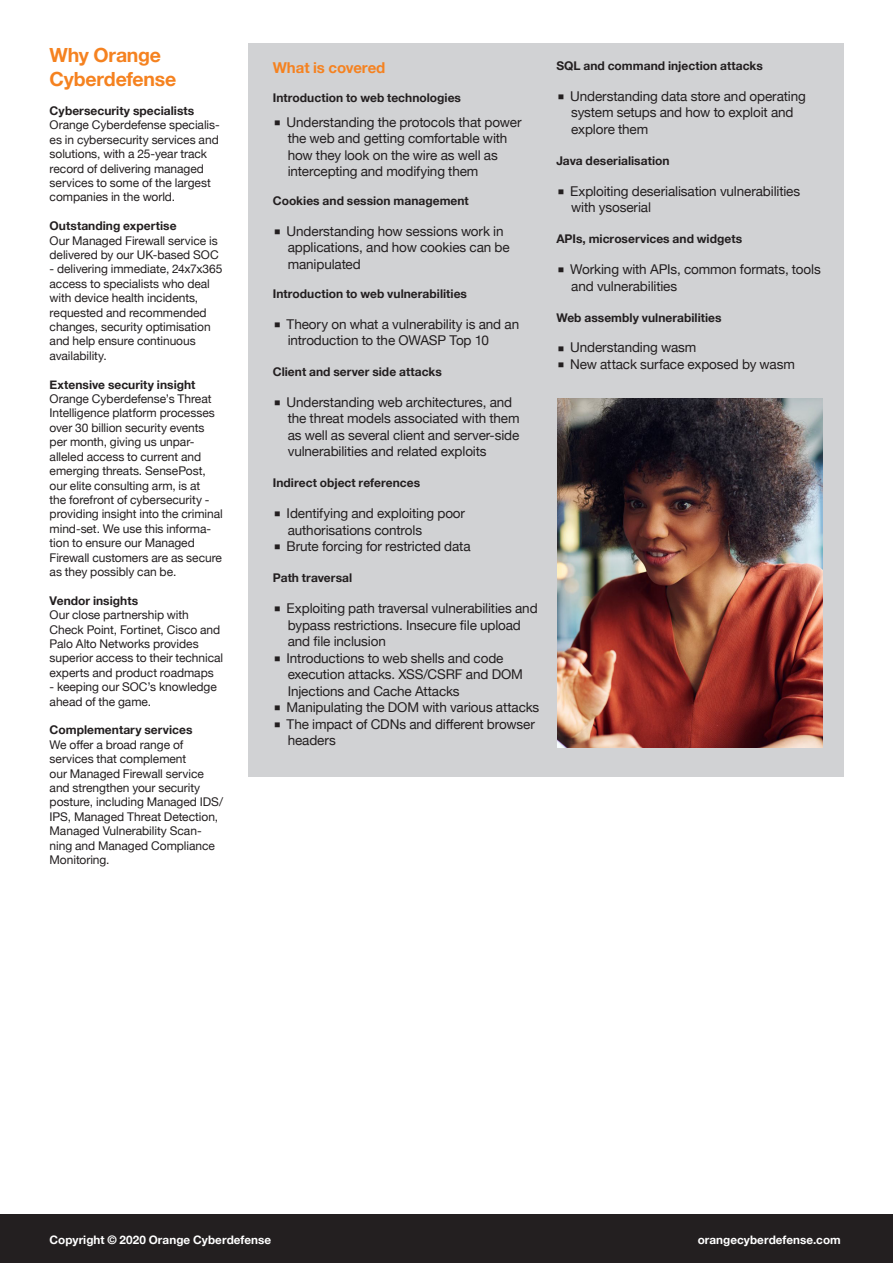
<style>
.page{position:relative;width:893px;height:1263px;background:#fff}
.page>*{position:absolute;margin:0;border:0;box-sizing:border-box;transform-origin:0 0}
.t1{font:700 19.5px/23.4px "Helvetica Neue";letter-spacing:-.015em;color:#f58220}
.t2{font:700 15px "Helvetica Neue";letter-spacing:-.005em;color:#f58220}
.At_a_glance_body{font:13.5px "Helvetica Neue";letter-spacing:-.01em;color:#231f20}
.Body{font:12px/14.4px "Helvetica Neue";letter-spacing:-.005em;color:#231f20}
.At_a_glance_body-2{font:700 12px "Helvetica Neue";letter-spacing:.005em;color:#231f20}
.Body-2{font:700 12px "Helvetica Neue";letter-spacing:.005em;color:#231f20}
.t3{font:700 11.7px "Helvetica Neue";letter-spacing:.005em;color:#fff}
</style>
<div class="page">
<div style="left:0;top:1214px;width:893px;height:49px;background:#231f20"></div>
<div style="left:248px;top:43px;width:595px;height:734px;background:#d1d2d4"></div>
<img style="left:557px;top:399px;width:265px;height:348px">
<p class="t1" style="left:50px;top:44px;width:128px">Why Orange<br>Cyberdefense</p>
<p class="Body-2" style="left:50px;top:101px;width:146px">Cybersecurity specialists</p>
<p class="Body" style="left:50px;top:119px;width:172px">Orange Cyberdefense specialis&shy;es in cybersecurity services and solutions, with a 25-year track record of delivering managed services to some of the largest companies in the world.</p>
<p class="Body-2" style="left:50px;top:217px;width:129px">Outstanding expertise</p>
<p class="Body" style="left:50px;top:234px;width:171px">Our Managed Firewall service is delivered by our UK-based SOC</p>
<p class="Body" style="left:50px;top:263px;width:174px">- delivering immediate, 24x7x365 access to specialists who deal with device health incidents, requested and recommended changes, security optimisation and help ensure continuous availability.</p>
<p class="Body-2" style="left:50px;top:375px;width:147px">Extensive security insight</p>
<p class="Body" style="left:50px;top:392px;width:175px">Orange Cyberdefense’s Threat<br>Intelligence platform processes over 30 billion security events per month, giving us unpar&shy;alleled access to current and emerging threats. SensePost, our elite consulting arm, is at<br>the forefront of cybersecurity - providing insight into the criminal mind-set. We use this informa&shy;tion to ensure our Managed<br>Firewall customers are as secure as they possibly can be.</p>
<p class="Body-2" style="left:50px;top:591px;width:90px">Vendor insights</p>
<p class="Body" style="left:50px;top:608px;width:172px">Our close partnership with<br>Check Point, Fortinet, Cisco and<br>Palo Alto Networks provides</p>
<p class="Body" style="left:50px;top:651px;width:175px">superior access to their technical experts and product roadmaps</p>
<p class="Body" style="left:50px;top:680px;width:169px">- keeping our SOC’s knowledge ahead of the game.</p>
<p class="Body-2" style="left:50px;top:721px;width:144px">Complementary services</p>
<p class="Body" style="left:50px;top:738px;width:175px">We offer a broad range of services that complement<br>our Managed Firewall service and strengthen your security posture, including Managed IDS/<br>IPS, Managed Threat Detection,</p>
<p class="Body" style="left:50px;top:824px;width:167px">Managed Vulnerability Scan&shy;ning and Managed Compliance<br>Monitoring.</p>
<p class="t2" style="left:273px;top:56px;width:114px">What is covered</p>
<p class="At_a_glance_body-2" style="left:273px;top:88px;width:190px">Introduction to web technologies</p>
<p class="At_a_glance_body" style="left:287px;top:112px;width:236px">Understanding the protocols that power</p>
<p class="At_a_glance_body" style="left:288px;top:129px;width:221px">the web and getting comfortable with</p>
<p class="At_a_glance_body" style="left:288px;top:145px;width:212px">how they look on the wire as well as</p>
<p class="At_a_glance_body" style="left:288px;top:162px;width:192px">intercepting and modifying them</p>
<p class="At_a_glance_body-2" style="left:273px;top:191px;width:198px">Cookies and session management</p>
<p class="At_a_glance_body" style="left:287px;top:221px;width:218px">Understanding how sessions work in</p>
<p class="At_a_glance_body" style="left:288px;top:238px;width:224px">applications, and how cookies can be</p>
<p class="At_a_glance_body" style="left:288px;top:254px;width:75px">manipulated</p>
<p class="At_a_glance_body-2" style="left:273px;top:284px;width:196px">Introduction to web vulnerabilities</p>
<p class="At_a_glance_body" style="left:287px;top:314px;width:234px">Theory on what a vulnerability is and an</p>
<p class="At_a_glance_body" style="left:288px;top:331px;width:203px">introduction to the OWASP Top 10</p>
<p class="At_a_glance_body-2" style="left:273px;top:362px;width:170px">Client and server side attacks</p>
<p class="At_a_glance_body" style="left:287px;top:392px;width:227px">Understanding web architectures, and</p>
<p class="At_a_glance_body" style="left:288px;top:409px;width:233px">the threat models associated with them</p>
<p class="At_a_glance_body" style="left:288px;top:425px;width:233px">as well as several client and server-side</p>
<p class="At_a_glance_body" style="left:288px;top:442px;width:200px">vulnerabilities and related exploits</p>
<p class="At_a_glance_body-2" style="left:273px;top:474px;width:149px">Indirect object references</p>
<p class="At_a_glance_body" style="left:287px;top:504px;width:180px">Identifying and exploiting poor</p>
<p class="At_a_glance_body" style="left:288px;top:520px;width:136px">authorisations controls</p>
<p class="At_a_glance_body" style="left:287px;top:537px;width:186px">Brute forcing for restricted data</p>
<p class="At_a_glance_body-2" style="left:273px;top:568px;width:81px">Path traversal</p>
<p class="At_a_glance_body" style="left:287px;top:598px;width:253px">Exploiting path traversal vulnerabilities and</p>
<p class="At_a_glance_body" style="left:288px;top:615px;width:235px">bypass restrictions. Insecure file upload</p>
<p class="At_a_glance_body" style="left:288px;top:631px;width:100px">and file inclusion</p>
<p class="At_a_glance_body" style="left:287px;top:648px;width:218px">Introductions to web shells and code</p>
<p class="At_a_glance_body" style="left:288px;top:664px;width:237px">execution attacks. XSS/CSRF and DOM</p>
<p class="At_a_glance_body" style="left:288px;top:681px;width:173px">Injections and Cache Attacks</p>
<p class="At_a_glance_body" style="left:287px;top:697px;width:254px">Manipulating the DOM with various attacks</p>
<p class="At_a_glance_body" style="left:287px;top:714px;width:250px">The impact of CDNs and different browser</p>
<p class="At_a_glance_body" style="left:288px;top:730px;width:50px">headers</p>
<p class="At_a_glance_body-2" style="left:556px;top:56px;width:208px">SQL and command injection attacks</p>
<p class="At_a_glance_body" style="left:570px;top:86px;width:237px">Understanding data store and operating</p>
<p class="At_a_glance_body" style="left:571px;top:103px;width:224px">system setups and how to exploit and</p>
<p class="At_a_glance_body" style="left:571px;top:119px;width:79px">explore them</p>
<p class="At_a_glance_body-2" style="left:556px;top:151px;width:115px">Java deserialisation</p>
<p class="At_a_glance_body" style="left:570px;top:181px;width:232px">Exploiting deserialisation vulnerabilities</p>
<p class="At_a_glance_body" style="left:571px;top:198px;width:81px">with ysoserial</p>
<p class="At_a_glance_body-2" style="left:556px;top:229px;width:187px">APIs, microservices and widgets</p>
<p class="At_a_glance_body" style="left:570px;top:260px;width:252px">Working with APIs, common formats, tools</p>
<p class="At_a_glance_body" style="left:571px;top:276px;width:108px">and vulnerabilities</p>
<p class="At_a_glance_body-2" style="left:556px;top:308px;width:167px">Web assembly vulnerabilities</p>
<p class="At_a_glance_body" style="left:570px;top:338px;width:128px">Understanding wasm</p>
<p class="At_a_glance_body" style="left:570px;top:354px;width:226px">New attack surface exposed by wasm</p>
<p class="t3" style="left:50px;top:1231px;width:223px">Copyright © 2020 Orange Cyberdefense</p>
<p class="t3" style="left:698px;top:1231px;width:145px">orangecyberdefense.com</p>
</div>
